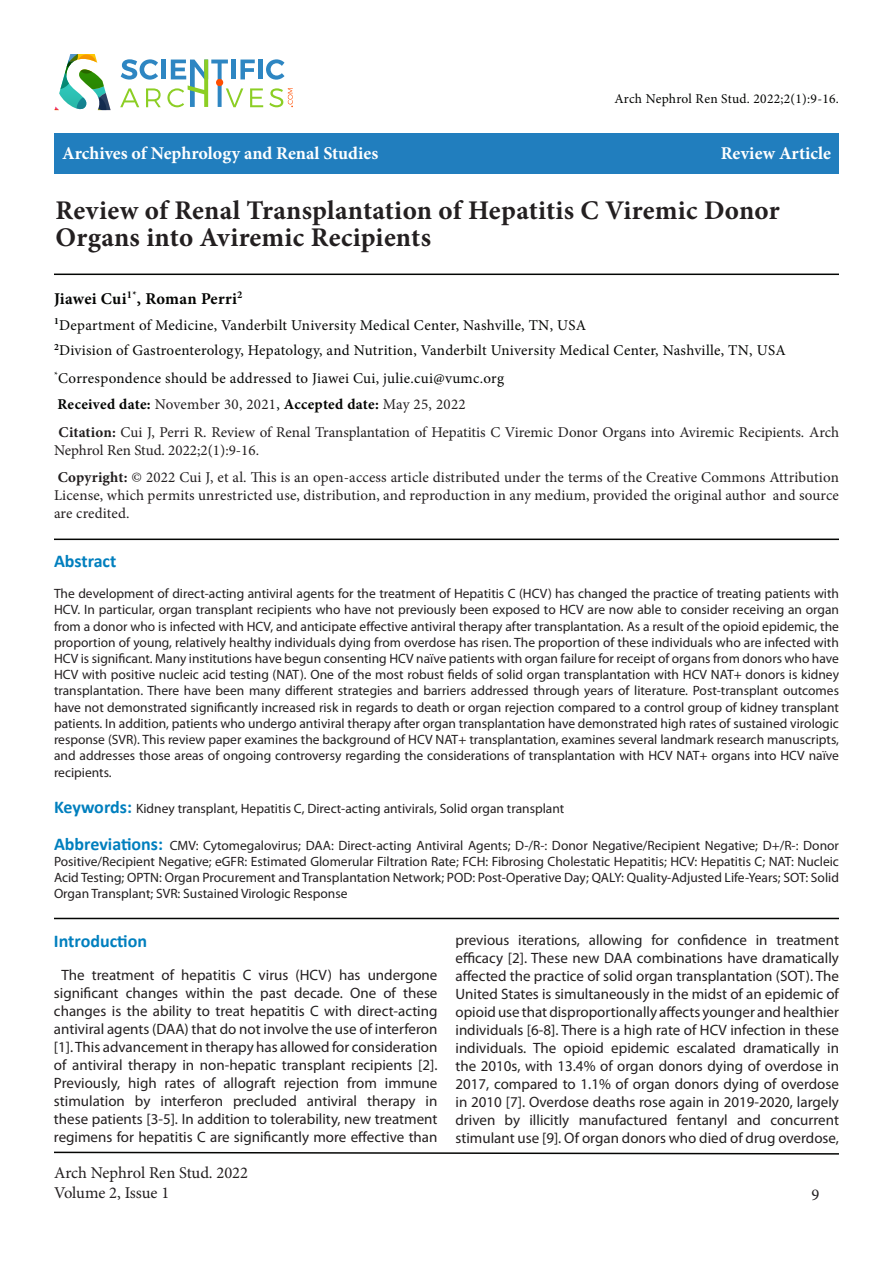
<style>
.page{position:relative;width:893px;height:1263px;background:#fff}
.page>*{position:absolute;margin:0;border:0;box-sizing:border-box;transform-origin:0 0}
.t1{font:700 27px/27px "Minion Pro";letter-spacing:.005em;color:#231f20}
.t2{font:700 18px "Minion Pro";color:#fff}
.t3{font:700 18px "Calibri";color:#007fbe}
.t4{font:16.5px/19.8px "Minion Pro";letter-spacing:-.005em;color:#231f20}
.t5{font:700 16.5px "Minion Pro";letter-spacing:.015em;color:#040503}
.t6{font:15px/18px "Myriad Pro";color:#231f20;text-align:center}
.t7{font:15px/18px "Minion Pro";color:#231f20}
.t8{font:15px "Minion Pro";letter-spacing:.02em;color:#040503}
.t9{font:700 15px "Minion Pro";letter-spacing:.02em;color:#040503}
.t10{font:13.5px/16.2px "Myriad Pro";color:#231f20;text-align:justify}
.t11{font:13.5px "Minion Pro";letter-spacing:.02em;color:#040503}
.s1{font-weight:400;color:#231f20}
.s2{font-weight:400}
.s3{font-weight:700}
.s4{font-family:"Calibri";font-weight:700;font-size:18px;color:#007fbe}
</style>
<div class="page">
<div style="left:54px;top:134px;width:785px;height:40px;background:#217ebe"></div>
<svg style="left:121px;top:59px;width:37px;height:21px"></svg>
<div style="left:161px;top:60px;width:5px;height:19px;background:#2e86c2"></div>
<svg style="left:120px;top:88px;width:19px;height:19px"></svg>
<svg style="left:146px;top:88px;width:15px;height:19px"></svg>
<svg style="left:167px;top:59px;width:126px;height:48px"></svg>
<svg style="left:54px;top:54px;width:57px;height:56px"></svg>
<svg style="left:54px;top:1151px;width:785px;height:4px"></svg>
<hr style="left:54px;top:274px;width:785px;height:1px;background:#040503">
<hr style="left:54px;top:539px;width:785px;height:1px;background:#040503">
<hr style="left:54px;top:918px;width:785px;height:1px;background:#040503">
<p class="t11" style="left:614px;top:90px;width:226px">Arch Nephrol Ren Stud. 2022;2(1):9-16.</p>
<h2 class="t2" style="left:62px;top:141px;width:318px">Archives of Nephrology and Renal Studies</h2>
<h2 class="t2" style="left:721px;top:140px;width:112px">Review Article</h2>
<p class="t1" style="left:56px;top:197px;width:726px">Review of Renal Transplantation of Hepatitis C Viremic Donor<br>Organs into Aviremic Recipients</p>
<p class="t5" style="left:54px;top:287px;width:190px">Jiawei Cui<sup>1*</sup>, Roman Perri<sup>2</sup></p>
<p class="t8" style="left:54px;top:315px;width:534px"><sup>1</sup>Department of Medicine, Vanderbilt University Medical Center, Nashville, TN, USA</p>
<p class="t8" style="left:54px;top:340px;width:733px"><sup>2</sup>Division of Gastroenterology, Hepatology, and Nutrition, Vanderbilt University Medical Center, Nashville, TN, USA</p>
<p class="t8" style="left:54px;top:368px;width:452px"><sup>*</sup>Correspondence should be addressed to Jiawei Cui, julie.cui@vumc.org</p>
<p class="t9" style="left:58px;top:393px;width:410px">Received date: <span class="s1">November 30, 2021</span><span class="s2">,</span> Accepted date: <span class="s1">May 25, 2022</span></p>
<p class="t7" style="left:54px;top:424px;width:786px;text-indent:5px"><span class="s3">Citation:</span> Cui J, Perri R. Review of Renal Transplantation of Hepatitis C Viremic Donor Organs into Aviremic Recipients. Arch<br>Nephrol Ren Stud. 2022;2(1):9-16.</p>
<p class="t7" style="left:54px;top:469px;width:786px;text-align:justify"><span class="s3">Copyright:</span> © 2022 Cui J, et al. This is an open-access article distributed under the terms of the Creative Commons Attribution License, which permits unrestricted use, distribution, and reproduction in any medium, provided the original author and source are credited.</p>
<p class="t3" style="left:54px;top:548px;width:64px">Abstract</p>
<p class="t10" style="left:54px;top:585px;width:787px">The development of direct-acting antiviral agents for the treatment of Hepatitis C (HCV) has changed the practice of treating patients with HCV. In particular, organ transplant recipients who have not previously been exposed to HCV are now able to consider receiving an organ from a donor who is infected with HCV, and anticipate effective antiviral therapy after transplantation. As a result of the opioid epidemic, the proportion of young, relatively healthy individuals dying from overdose has risen. The proportion of these individuals who are infected with HCV is significant. Many institutions have begun consenting HCV naïve patients with organ failure for receipt of organs from donors who have HCV with positive nucleic acid testing (NAT). One of the most robust fields of solid organ transplantation with HCV NAT+ donors is kidney transplantation. There have been many different strategies and barriers addressed through years of literature. Post-transplant outcomes have not demonstrated significantly increased risk in regards to death or organ rejection compared to a control group of kidney transplant patients. In addition, patients who undergo antiviral therapy after organ transplantation have demonstrated high rates of sustained virologic response (SVR). This review paper examines the background of HCV NAT+ transplantation, examines several landmark research manuscripts, and addresses those areas of ongoing controversy regarding the considerations of transplantation with HCV NAT+ organs into HCV naïve recipients.</p>
<p class="t10" style="left:54px;top:800px;width:512px"><span class="s4">Keywords:</span> Kidney transplant, Hepatitis C, Direct-acting antivirals, Solid organ transplant</p>
<p class="t10" style="left:54px;top:837px;width:786px"><span class="s4">Abbreviations:</span> CMV: Cytomegalovirus; DAA: Direct-acting Antiviral Agents; D-/R-: Donor Negative/Recipient Negative; D+/R-: Donor Positive/Recipient Negative; eGFR: Estimated Glomerular Filtration Rate; FCH: Fibrosing Cholestatic Hepatitis; HCV: Hepatitis C; NAT: Nucleic Acid Testing; OPTN: Organ Procurement and Transplantation Network; POD: Post-Operative Day; QALY: Quality-Adjusted Life-Years; SOT: Solid Organ Transplant; SVR: Sustained Virologic Response</p>
<p class="t3" style="left:54px;top:929px;width:95px">Introduction</p>
<p class="t6" style="left:54px;top:966px;width:385px">The treatment of hepatitis C virus (HCV) has undergone significant changes within the past decade. One of these changes is the ability to treat hepatitis C with direct-acting antiviral agents (DAA) that do not involve the use of interferon [1]. This advancement in therapy has allowed for consideration of antiviral therapy in non-hepatic transplant recipients [2].<br>Previously, high rates of allograft rejection from immune stimulation by interferon precluded antiviral therapy in these patients [3-5]. In addition to tolerability, new treatment regimens for hepatitis C are significantly more effective than</p>
<p class="t4" style="left:54px;top:1163px;width:196px">Arch Nephrol Ren Stud. 2022<br>Volume 2, Issue 1</p>
<p class="t6" style="left:455px;top:931px;width:385px;text-align:justify">previous iterations, allowing for confidence in treatment efficacy [2]. These new DAA combinations have dramatically affected the practice of solid organ transplantation (SOT). The United States is simultaneously in the midst of an epidemic of opioid use that disproportionally affects younger and healthier individuals [6-8]. There is a high rate of HCV infection in these individuals. The opioid epidemic escalated dramatically in the 2010s, with 13.4% of organ donors dying of overdose in 2017, compared to 1.1% of organ donors dying of overdose in 2010 [7]. Overdose deaths rose again in 2019-2020, largely driven by illicitly manufactured fentanyl and concurrent stimulant use [9]. Of organ donors who died of drug overdose,</p>
<p class="t4" style="left:812px;top:1184px;width:9px">9</p>
</div>
